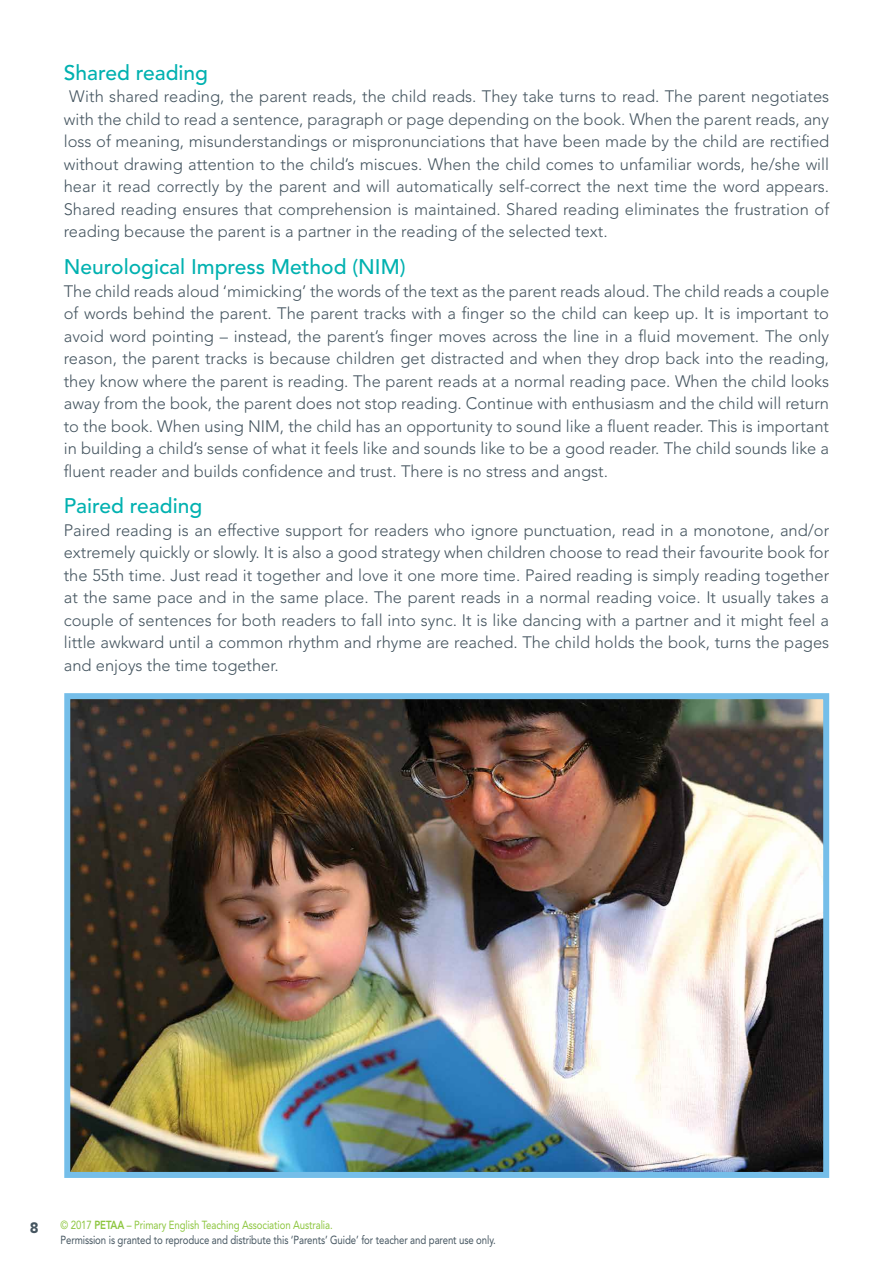
<style>
.page{position:relative;width:893px;height:1263px;background:#fff}
.page>*{position:absolute;margin:0;border:0;box-sizing:border-box;transform-origin:0 0}
.t1{font:500 21px "Avenir";color:#00b1b0}
.t2{font:300 16.5px/22.5px "Avenir";color:#455560;text-align:justify}
.t3{font:900 15px "Avenir";color:#455560}
.t4{font:11.7px/15px "Avenir";letter-spacing:-.01em;color:#455560;scale:.82 1}
.s1{color:#8dc63f}
.s2{font-weight:800;color:#8dc63f}
</style>
<div class="page">
<img style="left:71px;top:700px;width:751px;height:471px">
<div style="left:64px;top:693px;width:765px;height:485px;border:6px solid #75bee9"></div>
<p class="t1" style="left:64px;top:60px;width:146px">Shared reading</p>
<p class="t2" style="left:64px;top:85px;width:767px;text-indent:5px">With shared reading, the parent reads, the child reads. They take turns to read. The parent negotiates with the child to read a sentence, paragraph or page depending on the book. When the parent reads, any loss of meaning, misunderstandings or mispronunciations that have been made by the child are rectified without drawing attention to the child’s miscues. When the child comes to unfamiliar words, he/she will hear it read correctly by the parent and will automatically self-correct the next time the word appears.<br>Shared reading ensures that comprehension is maintained. Shared reading eliminates the frustration of reading because the parent is a partner in the reading of the selected text.</p>
<p class="t1" style="left:64px;top:255px;width:343px">Neurological Impress Method (NIM)</p>
<p class="t2" style="left:64px;top:280px;width:767px">The child reads aloud ‘mimicking’ the words of the text as the parent reads aloud. The child reads a couple of words behind the parent. The parent tracks with a finger so the child can keep up. It is important to avoid word pointing – instead, the parent’s finger moves across the line in a fluid movement. The only reason, the parent tracks is because children get distracted and when they drop back into the reading, they know where the parent is reading. The parent reads at a normal reading pace. When the child looks away from the book, the parent does not stop reading. Continue with enthusiasm and the child will return to the book. When using NIM, the child has an opportunity to sound like a fluent reader. This is important in building a child’s sense of what it feels like and sounds like to be a good reader. The child sounds like a fluent reader and builds confidence and trust. There is no stress and angst.</p>
<p class="t1" style="left:64px;top:494px;width:140px">Paired reading</p>
<p class="t2" style="left:64px;top:519px;width:767px">Paired reading is an effective support for readers who ignore punctuation, read in a monotone, and/or extremely quickly or slowly. It is also a good strategy when children choose to read their favourite book for the 55th time. Just read it together and love it one more time. Paired reading is simply reading together at the same pace and in the same place. The parent reads in a normal reading voice. It usually takes a couple of sentences for both readers to fall into sync. It is like dancing with a partner and it might feel a little awkward until a common rhythm and rhyme are reached. The child holds the book, turns the pages and enjoys the time together.</p>
<p class="t3" style="left:30px;top:1219px;width:10px">8</p>
<p class="t4" style="left:61px;top:1217px;width:532px"><span class="s1">© 2017</span> <span class="s2">PETAA</span> <span class="s1">– Primary English Teaching Association Australia.<br></span>Permission is granted to reproduce and distribute this ‘Parents’ Guide’ for teacher and parent use only.</p>
</div>
